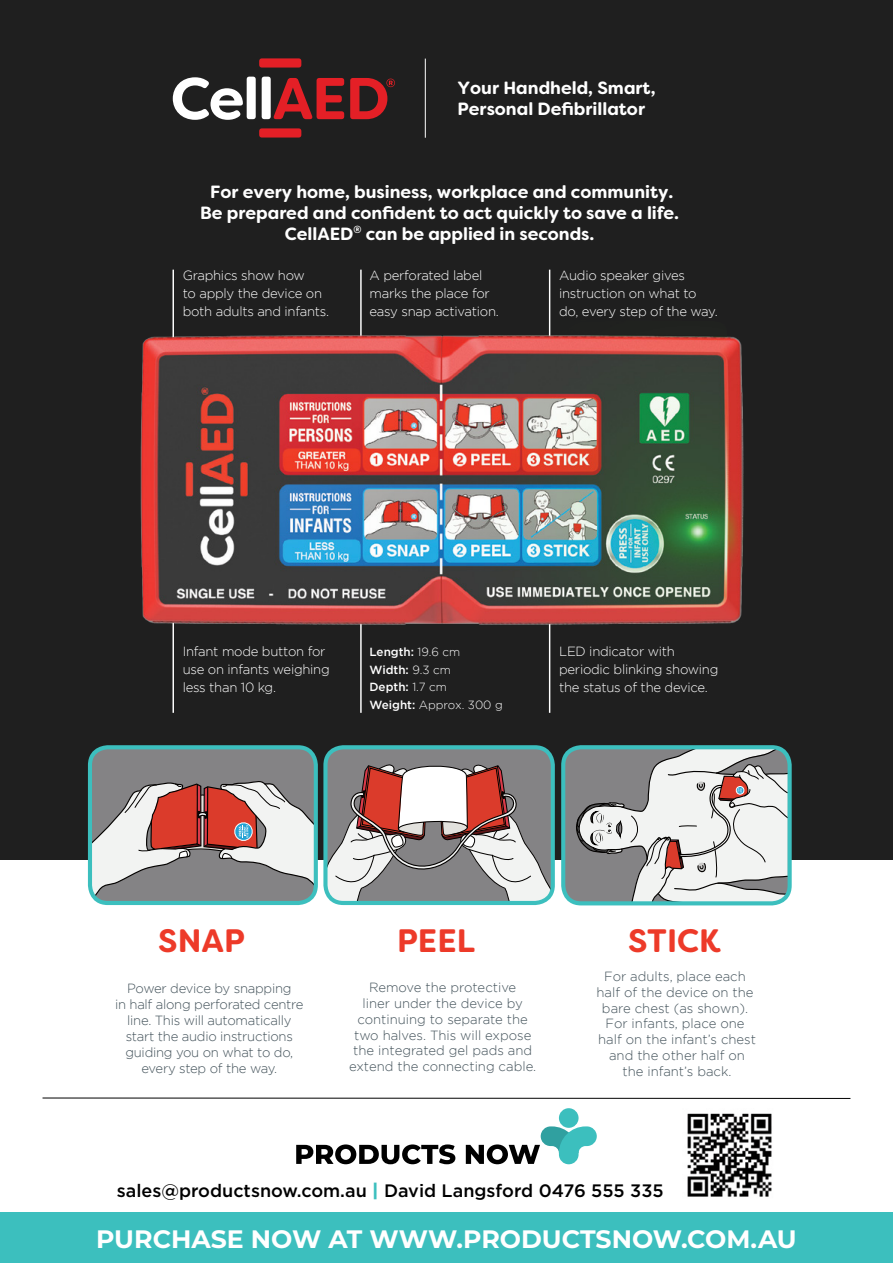
<style>
.page{position:relative;width:893px;height:1263px;background:#fff}
.page>*{position:absolute;margin:0;border:0;box-sizing:border-box;transform-origin:0 0}
.t1{font:700 32.4px "Filson Soft";color:#ed3a29}
.t2{font:700 25.2px "Montserrat";color:#fff}
.t3{font:500 18px "Gotham";color:#000}
.t4{font:700 17.7px/21.3px "Filson Soft";color:#fff;text-align:center}
.t5{font:300 13.2px/17.7px "Gotham";letter-spacing:-.02em;color:#fff}
.t6{font:300 13.2px/15.9px "Gotham";color:#43525a;text-align:center}
.t7{font:300 13.2px/15.9px "Gotham";letter-spacing:-.02em;color:#43525a;text-align:center}
.t8{font:300 11.85px/17.7px "Gotham";color:#fff}
.s1{font-weight:500}
.s2{font-weight:900;color:#3cbfbe}
</style>
<div class="page">
<img style="left:687px;top:1113px;width:85px;height:84px">
<div style="left:0;top:1212px;width:893px;height:51px;background:#3cbfbe"></div>
<div style="left:0;top:0;width:893px;height:859px;background:#1f1f1f"></div>
<svg style="left:173px;top:77px;width:70px;height:43px"></svg>
<div style="left:247px;top:77px;width:9px;height:42px;background:#fff;border-radius:3px"></div>
<div style="left:262px;top:77px;width:9px;height:42px;background:#fff;border-radius:3px"></div>
<svg style="left:273px;top:78px;width:71px;height:41px"></svg>
<svg style="left:350px;top:78px;width:45px;height:41px"></svg>
<div style="left:259px;top:58px;width:42px;height:10px;background:#e41f26;border-radius:3px"></div>
<div style="left:259px;top:128px;width:42px;height:10px;background:#e41f26;border-radius:3px"></div>
<hr style="left:425px;top:59px;width:1px;height:79px;background:#fff">
<div style="left:88px;top:745px;width:230px;height:160px;border:4px solid #3cbfbe;border-radius:18px"></div>
<svg style="left:328px;top:750px;width:222px;height:150px;background:#a99796"></svg>
<div style="left:323px;top:745px;width:232px;height:160px;border:4px solid #3cbfbe;border-radius:18px"></div>
<div style="left:563px;top:747px;width:227px;height:156px;background:#848385;border-radius:18px"></div>
<div style="left:561px;top:745px;width:231px;height:160px;border:4px solid #3cbfbe;border-radius:18px"></div>
<svg style="left:90px;top:747px;width:226px;height:156px;background:#a39593"></svg>
<svg style="left:576px;top:747px;width:214px;height:156px"></svg>
<hr style="left:173px;top:270px;width:1px;height:83px;background:#fff">
<hr style="left:173px;top:616px;width:1px;height:97px;background:#fff">
<hr style="left:360px;top:270px;width:2px;height:83px;background:#fff">
<hr style="left:360px;top:616px;width:2px;height:97px;background:#fff">
<hr style="left:549px;top:270px;width:1px;height:83px;background:#fff">
<hr style="left:549px;top:616px;width:1px;height:97px;background:#fff">
<img style="left:140px;top:321px;width:604px;height:313px">
<svg style="left:296px;top:1144px;width:159px;height:20px"></svg>
<svg style="left:466px;top:1126px;width:131px;height:38px"></svg>
<div style="left:559px;top:1108px;width:20px;height:20px;background:#3cbfbe;border-radius:50%"></div>
<hr style="left:43px;top:1098px;width:807px;height:1px;background:#000">
<h3 class="t4" style="left:457px;top:77px;width:199px;text-align:left">Your Handheld, Smart,<br>Personal Defibrillator</h3>
<h3 class="t4" style="left:200px;top:181px;width:480px">For every home, business, workplace and community.<br>Be prepared and confident to act quickly to save a life.<br>CellAED<sup>®</sup> can be applied in seconds.</h3>
<p class="t5" style="left:183px;top:267px;width:148px">Graphics show how<br>to apply the device on both adults and infants.</p>
<p class="t5" style="left:369px;top:267px;width:131px">A perforated label marks the place for easy snap activation.</p>
<p class="t5" style="left:559px;top:267px;width:160px">Audio speaker gives instruction on what to do, every step of the way.</p>
<p class="t5" style="left:183px;top:642px;width:149px">Infant mode button for use on infants weighing less than 10 kg.</p>
<p class="t8" style="left:369px;top:643px;width:135px"><span class="s1">Length:</span> 19.6 cm<br><span class="s1">Width:</span> 9.3 cm<br><span class="s1">Depth:</span> 1.7 cm<br><span class="s1">Weight:</span> Approx. 300 g</p>
<p class="t5" style="left:559px;top:642px;width:161px">LED indicator with periodic blinking showing the status of the device.</p>
<h1 class="t1" style="left:158px;top:920px;width:88px">SNAP</h1>
<h1 class="t1" style="left:397px;top:920px;width:79px">PEEL</h1>
<h1 class="t1" style="left:628px;top:920px;width:95px">STICK</h1>
<p class="t7" style="left:115px;top:980px;width:190px">Power device by snapping<br>in half along perforated centre line. This will automatically start the audio instructions guiding you on what to do, every step of the way.</p>
<p class="t6" style="left:349px;top:979px;width:189px">Remove the protective<br>liner under the device by continuing to separate the two halves. This will expose the integrated gel pads and extend the connecting cable.</p>
<p class="t6" style="left:597px;top:968px;width:161px">For adults, place each half of the device on the bare chest (as shown).<br>For infants, place one half on the infant’s chest and the other half on the infant’s back.</p>
<h3 class="t3" style="left:117px;top:1179px;width:548px">sales@productsnow.com.au <span class="s2">|</span> David Langsford 0476 555 335</h3>
<h2 class="t2" style="left:96px;top:1221px;width:702px">PURCHASE NOW AT WWW.PRODUCTSNOW.COM.AU</h2>
</div>
